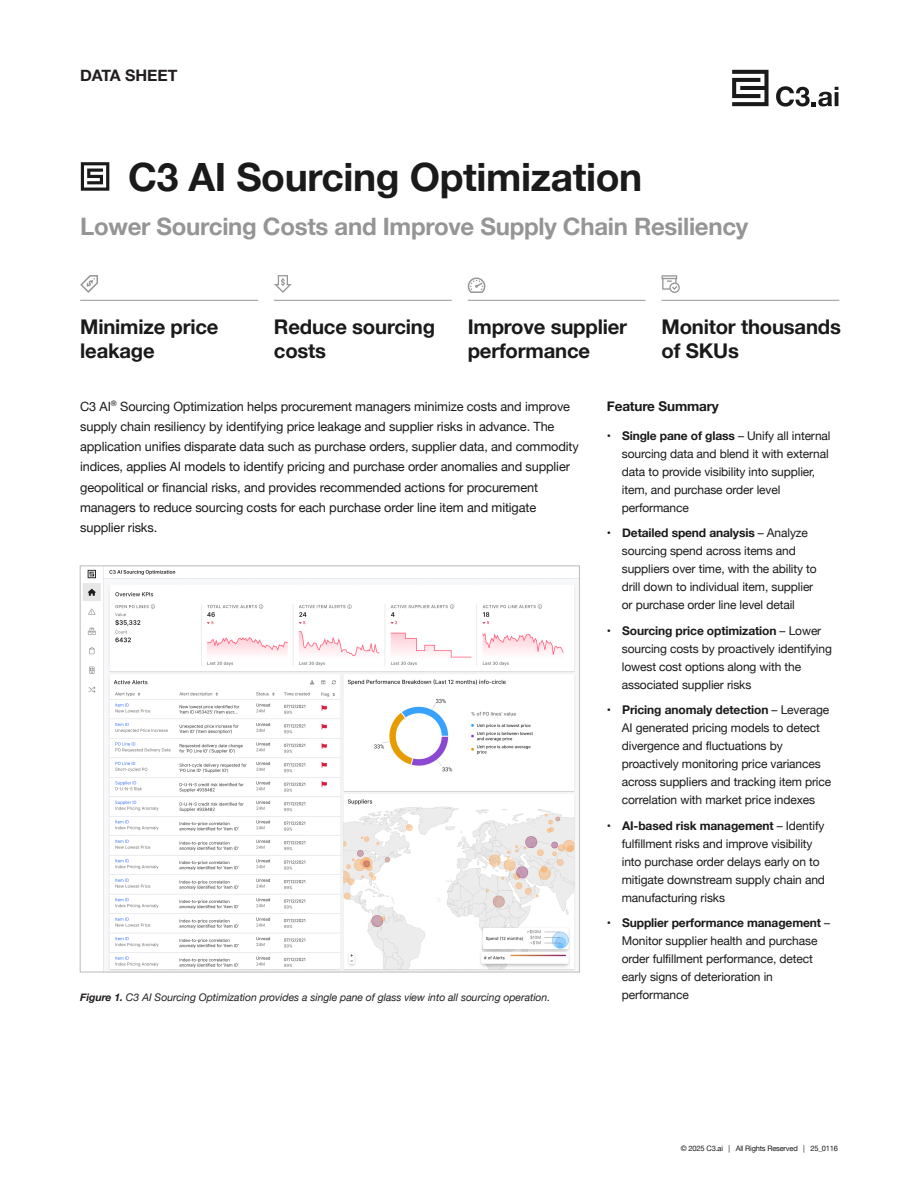
<style>
.page{position:relative;width:918px;height:1188px;background:#fff}
.page>*{position:absolute;margin:0;border:0;box-sizing:border-box;transform-origin:0 0}
.t1{font:700 39px "Helvetica Neue";letter-spacing:-.01em;color:#1a1a1a}
.t2{font:700 24px "Helvetica Neue";letter-spacing:-.01em;color:#959595}
.t3{font:700 20.25px/24px "Helvetica Neue";letter-spacing:-.01em;color:#1a1a1a}
.t4{font:700 15.9px "Helvetica Neue";color:#231f20}
.t5{font:700 13.5px "Helvetica Neue";letter-spacing:-.01em;color:#1a1a1a}
.t6{font:12.75px/20.2px "Helvetica Neue";letter-spacing:-.01em;color:#1a1a1a}
.t7{font:12px/18px "Helvetica Neue";letter-spacing:-.01em;color:#1a1a1a}
.t8{font:italic 10.5px "Helvetica Neue";letter-spacing:-.005em;color:#231f20}
.t9{font:7.5px "Helvetica Neue";letter-spacing:-.025em;color:#1a1a1a}
.s1{font-weight:700}
</style>
<div class="page">
<svg style="left:732px;top:70px;width:37px;height:36px"></svg>
<svg style="left:776px;top:86px;width:62px;height:21px"></svg>
<svg style="left:81px;top:162px;width:28px;height:29px"></svg>
<hr style="left:274px;top:300px;width:178px;height:1px;background:#959595">
<hr style="left:468px;top:300px;width:178px;height:1px;background:#959595">
<hr style="left:662px;top:300px;width:177px;height:1px;background:#959595">
<hr style="left:80px;top:300px;width:178px;height:1px;background:#959595">
<svg style="left:274px;top:275px;width:18px;height:18px"></svg>
<svg style="left:80px;top:275px;width:18px;height:18px"></svg>
<svg style="left:662px;top:275px;width:18px;height:18px"></svg>
<svg style="left:468px;top:277px;width:17px;height:16px"></svg>
<img style="left:83px;top:568px;width:495px;height:402px">
<h3 class="t4" style="left:80px;top:63px;width:99px">DATA SHEET</h3>
<h1 class="t1" style="left:128px;top:147px;width:516px">C3 AI Sourcing Optimization</h1>
<h2 class="t2" style="left:80px;top:208px;width:670px">Lower Sourcing Costs and Improve Supply Chain Resiliency</h2>
<h3 class="t3" style="left:80px;top:315px;width:140px">Minimize price leakage</h3>
<h3 class="t3" style="left:274px;top:315px;width:163px">Reduce sourcing costs</h3>
<h3 class="t3" style="left:468px;top:315px;width:161px">Improve supplier performance</h3>
<h3 class="t3" style="left:662px;top:315px;width:181px">Monitor thousands of SKUs</h3>
<p class="t6" style="left:80px;top:397px;width:500px">C3 AI<sup>®</sup> Sourcing Optimization helps procurement managers minimize costs and improve supply chain resiliency by identifying price leakage and supplier risks in advance. The application unifies disparate data such as purchase orders, supplier data, and commodity indices, applies AI models to identify pricing and purchase order anomalies and supplier geopolitical or financial risks, and provides recommended actions for procurement managers to reduce sourcing costs for each purchase order line item and mitigate supplier risks.</p>
<p class="t8" style="left:80px;top:990px;width:472px"><span class="s1">Figure 1.</span> C3 AI Sourcing Optimization provides a single pane of glass view into all sourcing operation.</p>
<p class="t5" style="left:607px;top:396px;width:114px">Feature Summary</p>
<p class="t7" style="left:622px;top:427px;width:210px;text-indent:-15px">• <span class="s1">Single pane of glass</span> – Unify all internal sourcing data and blend it with external data to provide visibility into supplier, item, and purchase order level performance</p>
<p class="t7" style="left:622px;top:525px;width:196px;text-indent:-15px"><span class="s1">• Detailed spend analysis</span> – Analyze sourcing spend across items and suppliers over time, with the ability to drill down to individual item, supplier or purchase order line level detail</p>
<p class="t7" style="left:622px;top:622px;width:212px;text-indent:-15px"><span class="s1">• Sourcing price optimization</span> – Lower sourcing costs by proactively identifying lowest cost options along with the associated supplier risks</p>
<p class="t7" style="left:622px;top:702px;width:211px;text-indent:-15px"><span class="s1">• Pricing anomaly detection</span> – Leverage AI generated pricing models to detect divergence and fluctuations by proactively monitoring price variances across suppliers and tracking item price correlation with market price indexes</p>
<p class="t7" style="left:622px;top:817px;width:205px;text-indent:-15px"><span class="s1">• AI-based risk management</span> – Identify fulfillment risks and improve visibility into purchase order delays early on to mitigate downstream supply chain and manufacturing risks</p>
<p class="t7" style="left:622px;top:915px;width:210px;text-indent:-15px">• <span class="s1">Supplier performance management</span> –<br>Monitor supplier health and purchase order fulfillment performance, detect early signs of deterioration in performance</p>
<p class="t9" style="left:681px;top:1143px;width:159px">© 2025 C3.ai | All Rights Reserved | 25_0116</p>
</div>
